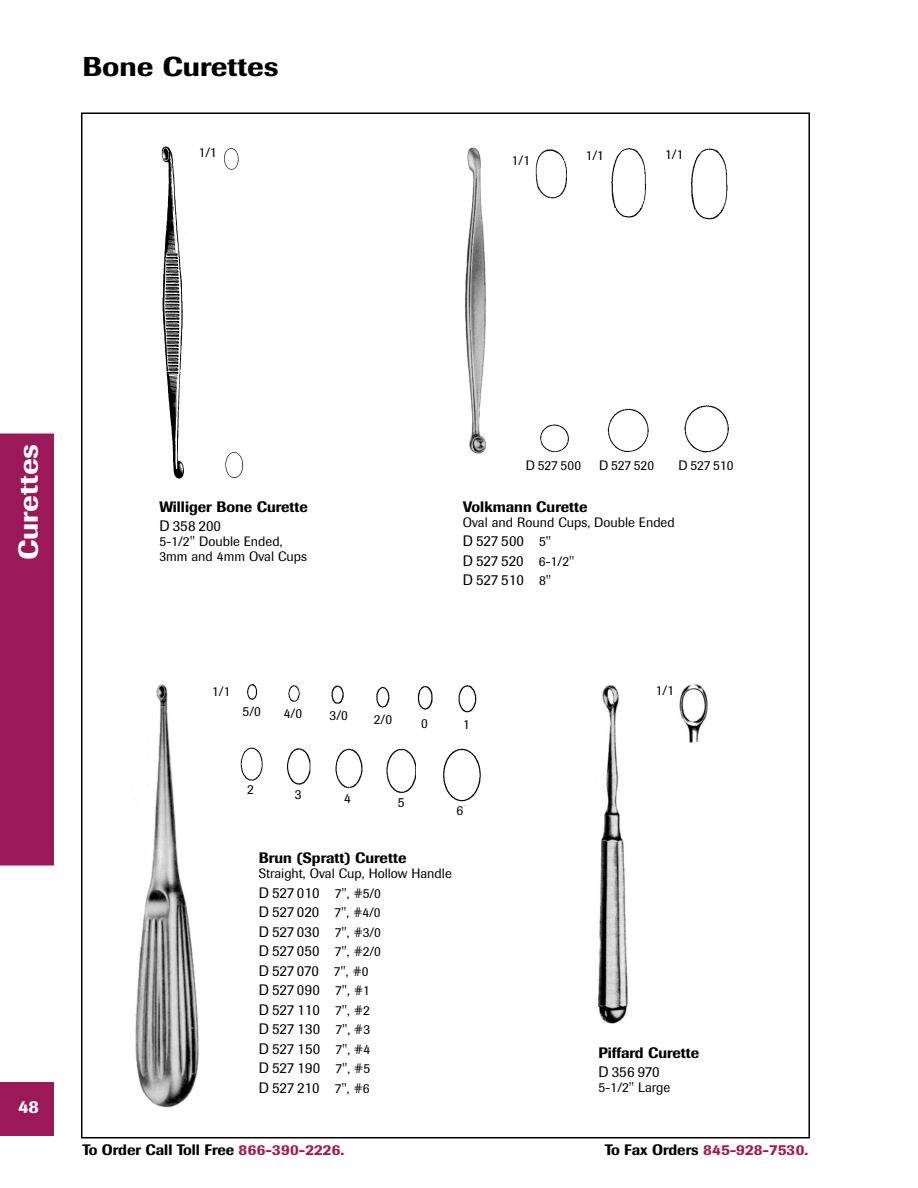
<style>
.page{position:relative;width:918px;height:1188px;background:#fff}
.page>*{position:absolute;margin:0;border:0;box-sizing:border-box;transform-origin:0 0}
.t1{font:500 27px "Imago";color:#000;scale:1.1 1}
.t2{font:500 27px "Imago";color:#fff;scale:1.1 1}
.t3{font:500 18px "Imago";color:#fff}
.t4{font:15px/19.5px "Imago";color:#000}
.t5{font:500 15px "Imago";color:#000}
.t6{font:500 15px "Imago";color:#a41947}
.t7{font:13.5px/15px "Imago";color:#000}
.s1{font-size:13.5px}
.s2{color:#a41947}
.s3{color:#000}
</style>
<div class="page">
<div style="left:0;top:1082px;width:54px;height:53px;background:#9b1958"></div>
<div style="left:0;top:433px;width:54px;height:432px;background:#9b1958"></div>
<img style="left:135px;top:684px;width:64px;height:424px">
<img style="left:247px;top:683px;width:10px;height:17px">
<img style="left:288px;top:685px;width:12px;height:17px">
<img style="left:331px;top:685px;width:13px;height:19px">
<img style="left:376px;top:687px;width:14px;height:21px">
<img style="left:417px;top:686px;width:16px;height:24px">
<img style="left:458px;top:685px;width:19px;height:28px">
<img style="left:240px;top:747px;width:23px;height:34px">
<img style="left:287px;top:748px;width:24px;height:37px">
<img style="left:335px;top:748px;width:28px;height:41px">
<img style="left:386px;top:748px;width:30px;height:45px">
<img style="left:443px;top:748px;width:38px;height:58px">
<img style="left:464px;top:147px;width:23px;height:307px">
<img style="left:535px;top:149px;width:32px;height:50px">
<img style="left:540px;top:424px;width:29px;height:29px">
<img style="left:607px;top:408px;width:42px;height:45px">
<img style="left:611px;top:148px;width:35px;height:70px">
<img style="left:684px;top:405px;width:45px;height:48px">
<img style="left:690px;top:148px;width:38px;height:72px">
<img style="left:161px;top:146px;width:25px;height:333px">
<img style="left:224px;top:148px;width:15px;height:22px">
<img style="left:225px;top:452px;width:19px;height:26px">
<img style="left:597px;top:685px;width:31px;height:339px">
<img style="left:679px;top:684px;width:29px;height:59px">
<h1 class="t1" style="left:82px;top:57px;width:180px">Bone Curettes</h1>
<p class="t7" style="left:199px;top:146px;width:20px">1/1</p>
<p class="t7" style="left:512px;top:154px;width:20px">1/1</p>
<p class="t7" style="left:586px;top:149px;width:20px">1/1</p>
<p class="t7" style="left:665px;top:148px;width:20px">1/1</p>
<h1 class="t2" style="left:19px;top:560px;width:107px;rotate:-90deg">Curettes</h1>
<p class="t3" style="left:18px;top:1100px;width:22px">48</p>
<p class="t5" style="left:159px;top:501px;width:150px">Williger Bone Curette</p>
<p class="t4" style="left:159px;top:518px;width:63px">D 358 200</p>
<p class="t7" style="left:159px;top:535px;width:149px">5-1/2" Double Ended,<br>3mm and 4mm Oval Cups</p>
<p class="t7" style="left:212px;top:685px;width:20px">1/1</p>
<p class="t7" style="left:526px;top:460px;width:57px">D 527 500</p>
<p class="t7" style="left:599px;top:460px;width:56px">D 527 520</p>
<p class="t7" style="left:679px;top:460px;width:57px">D 527 510</p>
<p class="t5" style="left:463px;top:501px;width:126px">Volkmann Curette</p>
<p class="t7" style="left:463px;top:516px;width:213px">Oval and Round Cups, Double Ended</p>
<p class="t4" style="left:463px;top:533px;width:113px">D 527 500 <span class="s1">5"<br></span>D 527 520 <span class="s1">6-1/2"<br></span>D 527 510 <span class="s1">8"</span></p>
<p class="t7" style="left:656px;top:684px;width:20px">1/1</p>
<p class="t7" style="left:243px;top:706px;width:20px">5/0</p>
<p class="t7" style="left:284px;top:707px;width:20px">4/0</p>
<p class="t7" style="left:330px;top:709px;width:20px">3/0</p>
<p class="t7" style="left:374px;top:713px;width:20px">2/0</p>
<p class="t7" style="left:421px;top:717px;width:8px">0</p>
<p class="t7" style="left:463px;top:718px;width:8px">1</p>
<p class="t7" style="left:247px;top:783px;width:8px">2</p>
<p class="t7" style="left:295px;top:788px;width:8px">3</p>
<p class="t7" style="left:344px;top:793px;width:8px">4</p>
<p class="t7" style="left:398px;top:796px;width:8px">5</p>
<p class="t7" style="left:456px;top:804px;width:8px">6</p>
<p class="t5" style="left:259px;top:853px;width:149px">Brun (Spratt) Curette</p>
<p class="t7" style="left:259px;top:867px;width:195px">Straight, Oval Cup, Hollow Handle</p>
<p class="t4" style="left:259px;top:884px;width:124px">D 527 010 <span class="s1">7", #5/0<br></span>D 527 020 <span class="s1">7", #4/0<br></span>D 527 030 <span class="s1">7", #3/0<br></span>D 527 050 <span class="s1">7", #2/0<br></span>D 527 070 <span class="s1">7", #0<br></span>D 527 090 <span class="s1">7", #1<br></span>D 527 110 <span class="s1">7", #2<br></span>D 527 130 <span class="s1">7", #3<br></span>D 527 150 <span class="s1">7", #4<br></span>D 527 190 <span class="s1">7", #5<br></span>D 527 210 <span class="s1">7", #6</span></p>
<p class="t5" style="left:598px;top:1047px;width:102px">Piffard Curette</p>
<p class="t4" style="left:598px;top:1064px;width:63px">D 356 970</p>
<p class="t7" style="left:598px;top:1081px;width:73px">5-1/2" Large</p>
<p class="t5" style="left:82px;top:1145px;width:263px">To Order Call Toll Free <span class="s2">866-390-2226.</span></p>
<p class="t6" style="left:605px;top:1145px;width:205px"><span class="s3">To Fax Orders</span> 845-928-7530.</p>
</div>
